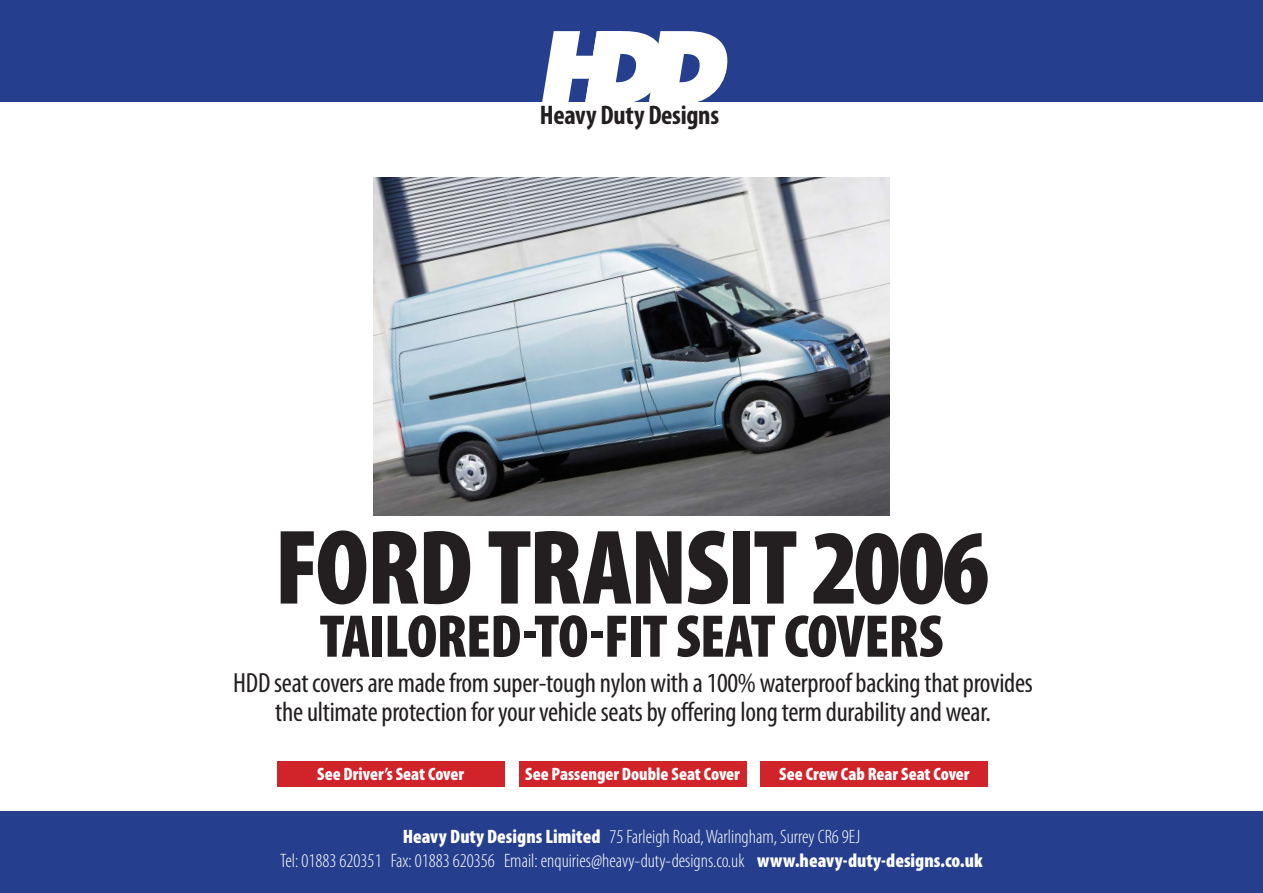
<style>
.page{position:relative;width:1263px;height:893px;background:#fff}
.page>*{position:absolute;margin:0;border:0;box-sizing:border-box;transform-origin:0 0}
.t1{font:900 condensed 107.1px "Myriad Pro";letter-spacing:-.025em;color:#231f20}
.t2{font:900 condensed 60.75px "Myriad Pro";letter-spacing:-.015em;color:#231f20}
.t3{font:condensed 27.75px/29.2px "Myriad Pro";letter-spacing:-.01em;color:#231f20;text-align:center}
.t4{font:700 condensed 27px "Myriad Pro";letter-spacing:-.01em;color:#231f20}
.t5{font:300 condensed 19.5px/24px "Myriad Pro";color:#fff;text-align:center}
.t6{font:900 condensed 18px "Myriad Pro";color:#fff}
.s1{font-weight:900}
</style>
<div class="page">
<div style="left:0;top:0;width:1263px;height:102px;background:#253f8e"></div>
<svg style="left:542px;top:31px;width:186px;height:71px"></svg>
<img style="left:373px;top:177px;width:516px;height:339px">
<div style="left:277px;top:762px;width:227px;height:25px;background:#d1232a"></div>
<div style="left:519px;top:762px;width:227px;height:25px;background:#d1232a"></div>
<div style="left:761px;top:762px;width:227px;height:25px;background:#d1232a"></div>
<div style="left:0;top:811px;width:1263px;height:82px;background:#253f8e"></div>
<h3 class="t4" style="left:540px;top:100px;width:181px">Heavy Duty Designs</h3>
<h1 class="t1" style="left:275px;top:508px;width:716px">FORD TRANSIT 2006</h1>
<h2 class="t2" style="left:320px;top:603px;width:625px">TAILORED-TO-FIT SEAT COVERS</h2>
<h3 class="t3" style="left:233px;top:669px;width:801px">HDD seat covers are made from super-tough nylon with a 100% waterproof backing that provides the ultimate protection for your vehicle seats by offering long term durability and wear.</h3>
<p class="t6" style="left:317px;top:764px;width:148px">See Driver’s Seat Cover</p>
<p class="t6" style="left:525px;top:764px;width:216px">See Passenger Double Seat Cover</p>
<p class="t6" style="left:779px;top:764px;width:192px">See Crew Cab Rear Seat Cover</p>
<p class="t5" style="left:280px;top:825px;width:704px"><span class="s1">Heavy Duty Designs Limited</span> 75 Farleigh Road, Warlingham, Surrey CR6 9EJ<br>Tel: 01883 620351 Fax: 01883 620356 Email: enquiries@heavy-duty-designs.co.uk <span class="s1">www.heavy-duty-designs.co.uk</span></p>
</div>
